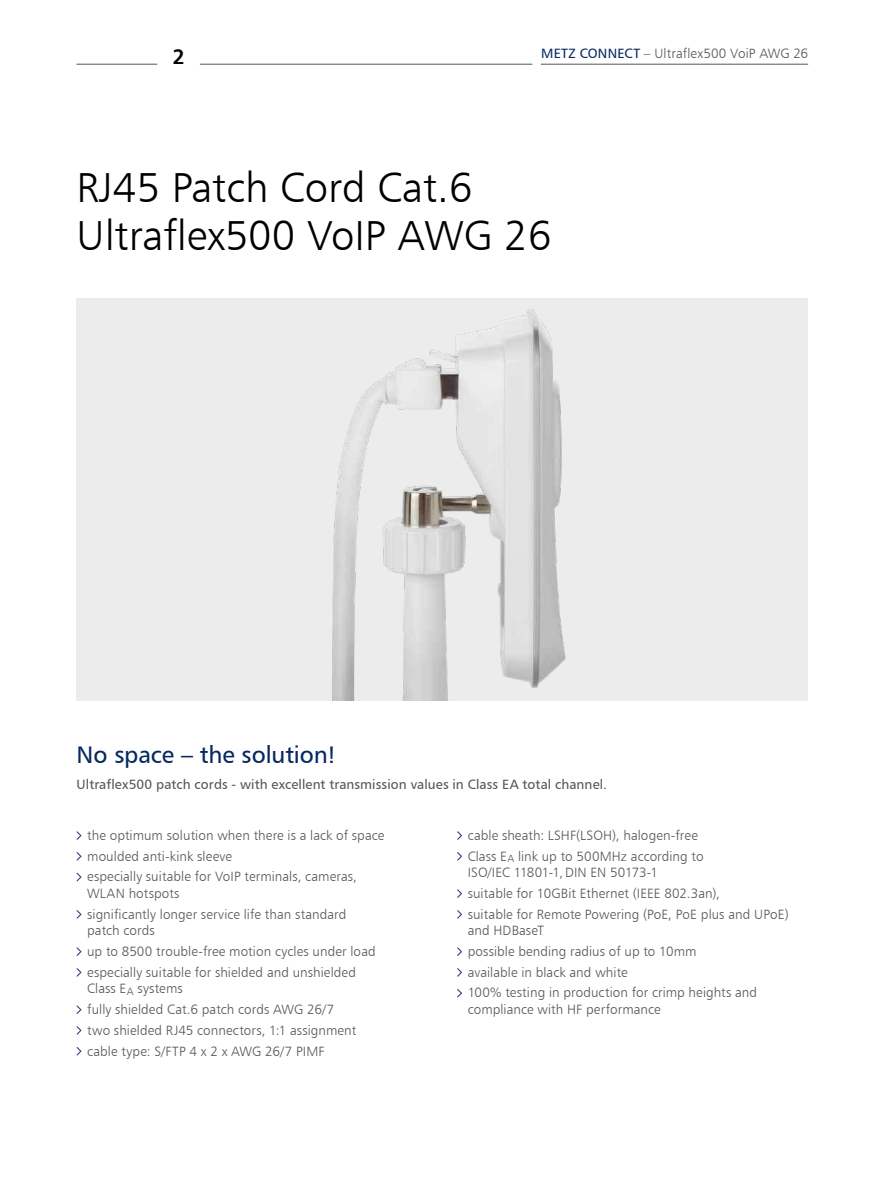
<style>
.page{position:relative;width:893px;height:1187px;background:#fff}
.page>*{position:absolute;margin:0;border:0;box-sizing:border-box;transform-origin:0 0}
.t1{font:42px/48px "Humanist 777 BT Light B";color:#000}
.t2{font:24px "Humanist 777 BT Roman B";letter-spacing:-.01em;color:#072962}
.t3{font:21px "Humanist 777 BT Bold B";color:#000}
.t4{font:13.5px/20.7px "Humanist 777 BT Light B";letter-spacing:.005em;color:#565655}
.t5{font:13.5px "Humanist 777 BT Roman B";letter-spacing:.005em;color:#565655}
.s1{font-family:"Humanist 777 BT Roman B";color:#072962}
</style>
<div class="page">
<svg style="left:76px;top:831px;width:6px;height:9px"></svg>
<svg style="left:76px;top:852px;width:6px;height:9px"></svg>
<svg style="left:76px;top:873px;width:6px;height:9px"></svg>
<svg style="left:76px;top:910px;width:6px;height:9px"></svg>
<svg style="left:76px;top:947px;width:6px;height:9px"></svg>
<svg style="left:76px;top:968px;width:6px;height:9px"></svg>
<svg style="left:76px;top:1005px;width:6px;height:9px"></svg>
<svg style="left:76px;top:1026px;width:6px;height:9px"></svg>
<svg style="left:76px;top:1047px;width:6px;height:9px"></svg>
<svg style="left:457px;top:831px;width:5px;height:9px"></svg>
<svg style="left:457px;top:852px;width:5px;height:9px"></svg>
<svg style="left:457px;top:889px;width:5px;height:9px"></svg>
<svg style="left:457px;top:910px;width:5px;height:9px"></svg>
<svg style="left:457px;top:947px;width:5px;height:9px"></svg>
<svg style="left:457px;top:968px;width:5px;height:9px"></svg>
<svg style="left:457px;top:989px;width:5px;height:9px"></svg>
<hr style="left:77px;top:64px;width:80px;height:1px;background:#565655">
<hr style="left:541px;top:64px;width:267px;height:1px;background:#565655">
<hr style="left:200px;top:64px;width:332px;height:1px;background:#565655">
<div style="left:77px;top:298px;width:731px;height:402px;background:#ececec"></div>
<img style="left:332px;top:309px;width:234px;height:391px">
<h3 class="t3" style="left:172px;top:44px;width:14px">2</h3>
<p class="t4" style="left:541px;top:44px;width:268px"><span class="s1">METZ CONNECT</span> – Ultraflex500 VoiP AWG 26</p>
<h1 class="t1" style="left:77px;top:167px;width:476px">RJ45 Patch Cord Cat.6<br>Ultraflex500 VoIP AWG 26</h1>
<h2 class="t2" style="left:77px;top:744px;width:261px">No space – the solution!</h2>
<p class="t5" style="left:77px;top:779px;width:532px">Ultraflex500 patch cords - with excellent transmission values in Class EA total channel.</p>
<p class="t4" style="left:87px;top:825px;width:299px">the optimum solution when there is a lack of space moulded anti-kink sleeve<br>especially suitable for VoIP terminals, cameras,</p>
<p class="t4" style="left:87px;top:883px;width:261px">WLAN hotspots<br>significantly longer service life than standard</p>
<p class="t4" style="left:87px;top:921px;width:290px">patch cords<br>up to 8500 trouble-free motion cycles under load especially suitable for shielded and unshielded</p>
<p class="t4" style="left:87px;top:979px;width:271px">Class E<sub>A</sub> systems<br>fully shielded Cat.6 patch cords AWG 26/7 two shielded RJ45 connectors, 1:1 assignment cable type: S/FTP 4 x 2 x AWG 26/7 PIMF</p>
<p class="t4" style="left:468px;top:825px;width:237px">cable sheath: LSHF(LSOH), halogen-free<br>Class E<sub>A</sub> link up to 500MHz according to</p>
<p class="t4" style="left:468px;top:863px;width:322px">ISO/IEC 11801-1, DIN EN 50173-1<br>suitable for 10GBit Ethernet (IEEE 802.3an),<br>suitable for Remote Powering (PoE, PoE plus and UPoE)</p>
<p class="t4" style="left:468px;top:921px;width:291px">and HDBaseT<br>possible bending radius of up to 10mm<br>available in black and white<br>100% testing in production for crimp heights and</p>
<p class="t4" style="left:468px;top:999px;width:194px">compliance with HF performance</p>
</div>
